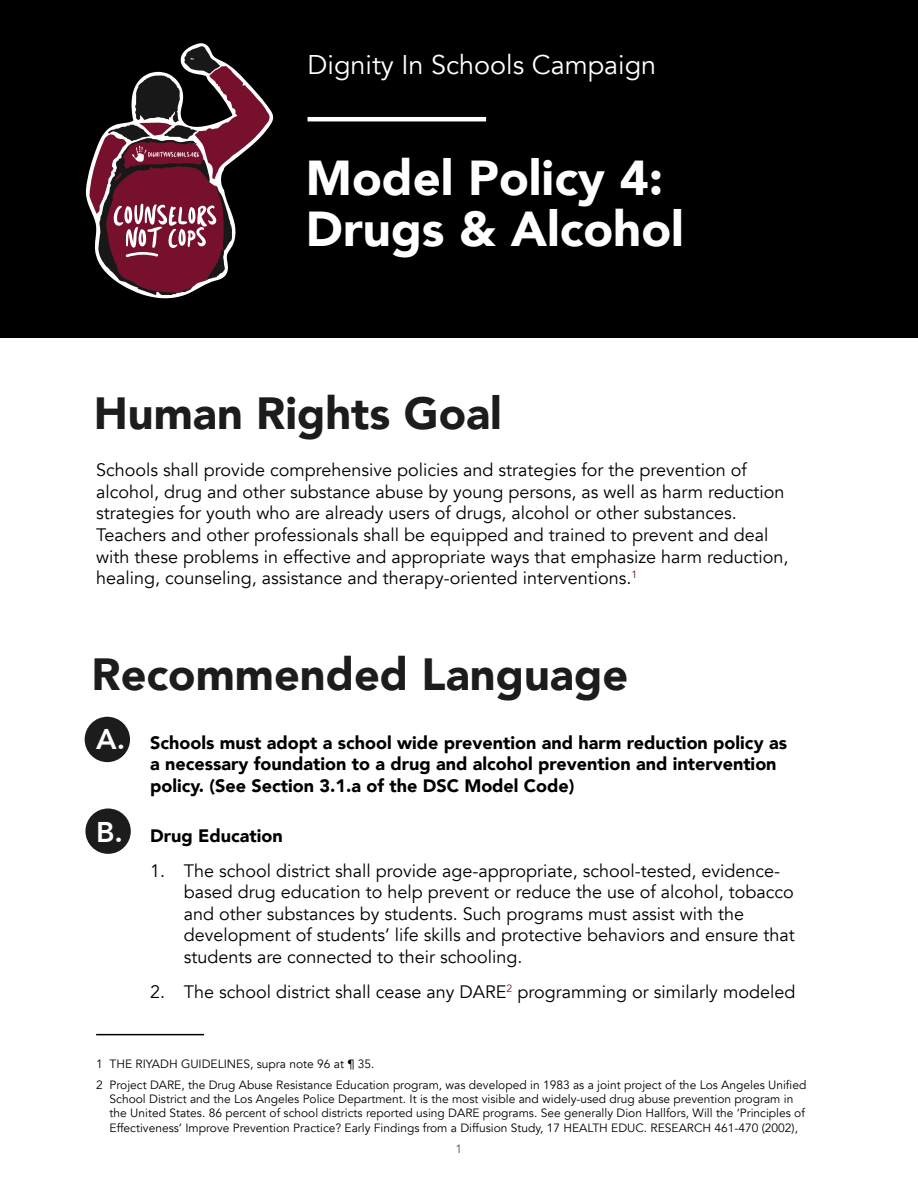
<style>
.page{position:relative;width:918px;height:1188px;background:#fff}
.page>*{position:absolute;margin:0;border:0;box-sizing:border-box;transform-origin:0 0}
.t1{font:900 49.05px/51px "Avenir";color:#fff}
.t2{font:900 45px "Avenir";color:#1c1c1c}
.t3{font:27px "Avenir";color:#fff}
.t4{font:18px/21.6px "Avenir";color:#000}
.t5{font:900 18px/21.6px "Avenir";color:#000}
.t6{font:12px/14.4px "Avenir";color:#000}
.t7{font:12px "Avenir";color:#565659}
.s1{font-weight:800;font-size:28.5px;color:#fff}
</style>
<div class="page">
<div style="left:85px;top:717px;width:45px;height:45px;background:#1c1c1c;border-radius:50%"></div>
<div style="left:85px;top:809px;width:46px;height:45px;background:#1c1c1c;border-radius:50%"></div>
<hr style="left:96px;top:1034px;width:108px;height:1px;background:#000">
<div style="left:0;top:0;width:918px;height:338px;background:#000"></div>
<svg style="left:86px;top:43px;width:187px;height:255px"></svg>
<svg style="left:89px;top:46px;width:182px;height:249px"></svg>
<hr style="left:308px;top:117px;width:178px;height:4px;background:#fff">
<h3 class="t3" style="left:308px;top:48px;width:350px">Dignity In Schools Campaign</h3>
<h1 class="t1" style="left:306px;top:152px;width:380px">Model Policy 4:<br>Drugs &amp; Alcohol</h1>
<h2 class="t2" style="left:94px;top:375px;width:410px">Human Rights Goal</h2>
<p class="t4" style="left:96px;top:459px;width:694px">Schools shall provide comprehensive policies and strategies for the prevention of alcohol, drug and other substance abuse by young persons, as well as harm reduction strategies for youth who are already users of drugs, alcohol or other substances.<br>Teachers and other professionals shall be equipped and trained to prevent and deal with these problems in effective and appropriate ways that emphasize harm reduction, healing, counseling, assistance and therapy-oriented interventions.<sup>1</sup></p>
<h2 class="t2" style="left:92px;top:635px;width:538px">Recommended Language</h2>
<p class="t5" style="left:150px;top:731px;width:638px;text-indent:-54px"><span class="s1">A.</span> Schools must adopt a school wide prevention and harm reduction policy as a necessary foundation to a drug and alcohol prevention and intervention policy. (See Section 3.1.a of the DSC Model Code)</p>
<p class="t5" style="left:96px;top:824px;width:188px"><span class="s1">B.</span> Drug Education</p>
<p class="t4" style="left:184px;top:860px;width:612px;text-indent:-34px">1. The school district shall provide age-appropriate, school-tested, evidence&shy;based drug education to help prevent or reduce the use of alcohol, tobacco and other substances by students. Such programs must assist with the development of students’ life skills and protective behaviors and ensure that students are connected to their schooling.</p>
<p class="t4" style="left:150px;top:981px;width:647px">2. The school district shall cease any DARE<sup>2</sup> programming or similarly modeled</p>
<p class="t6" style="left:96px;top:1054px;width:712px;line-height:20.2px">1 THE RIYADH GUIDELINES, supra note 96 at ¶ 35.<br>2 Project DARE, the Drug Abuse Resistance Education program, was developed in 1983 as a joint project of the Los Angeles Unified</p>
<p class="t6" style="left:110px;top:1092px;width:697px">School District and the Los Angeles Police Department. It is the most visible and widely-used drug abuse prevention program in the United States. 86 percent of school districts reported using DARE programs. See generally Dion Hallfors, Will the ‘Principles of<br>Effectiveness’ Improve Prevention Practice? Early Findings from a Diffusion Study, 17 HEALTH EDUC. RESEARCH 461-470 (2002),</p>
<p class="t7" style="left:456px;top:1142px;width:8px">1</p>
</div>
